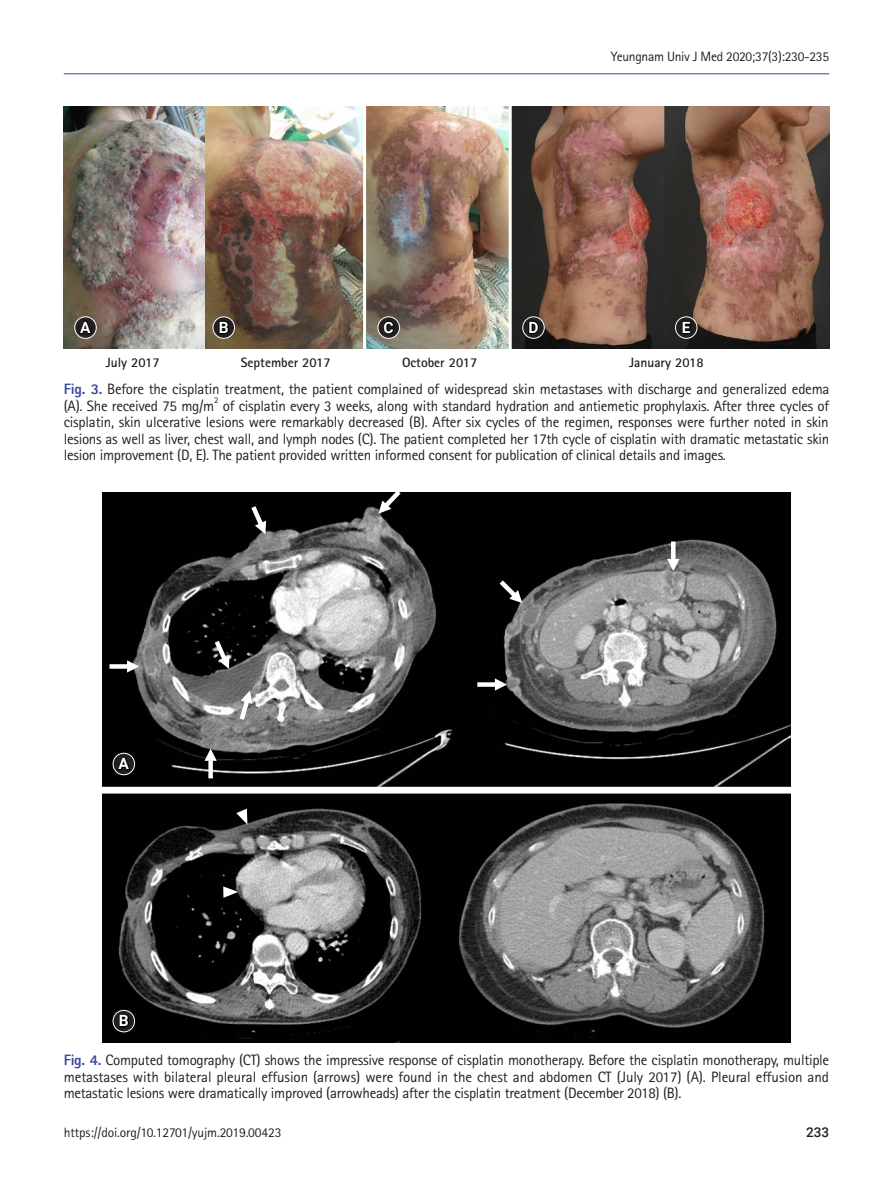
<style>
.page{position:relative;width:893px;height:1191px;background:#fff}
.page>*{position:absolute;margin:0;border:0;box-sizing:border-box;transform-origin:0 0}
.t1{font:700 15.6px "Roboto";color:#fff}
.fig-caption{font:15px/16.5px "Rotis Sans Serif Std";letter-spacing:-.02em;color:#231f20;text-align:justify}
.t2{font:13.5px "Rotis Sans Serif Std";letter-spacing:-.02em;color:#231f20}
.Picture_print{font:700 13.5px "Rotis Sans Serif Std";color:#231f20}
.t3{font:500 13.5px "Roboto";color:#231f20}
.fig-caption-2{font:8.7px "Rotis Sans Serif Std";color:#231f20}
.s1{font-weight:800;color:#3b479d}
</style>
<div class="page">
<img style="left:64px;top:106px;width:765px;height:243px">
<img style="left:102px;top:493px;width:689px;height:549px">
<svg style="left:75px;top:317px;width:21px;height:21px"></svg>
<div style="left:74px;top:316px;width:23px;height:23px;border:1px solid #fff;border-radius:50%"></div>
<svg style="left:77px;top:320px;width:17px;height:15px"></svg>
<svg style="left:213px;top:317px;width:21px;height:21px"></svg>
<div style="left:213px;top:316px;width:22px;height:23px;border:1px solid #fff;border-radius:50%"></div>
<svg style="left:218px;top:319px;width:13px;height:16px"></svg>
<svg style="left:378px;top:317px;width:21px;height:21px"></svg>
<div style="left:378px;top:316px;width:22px;height:23px;border:1px solid #fff;border-radius:50%"></div>
<svg style="left:382px;top:319px;width:14px;height:16px"></svg>
<svg style="left:523px;top:317px;width:21px;height:21px"></svg>
<div style="left:522px;top:316px;width:23px;height:23px;border:1px solid #fff;border-radius:50%"></div>
<svg style="left:527px;top:319px;width:14px;height:16px"></svg>
<svg style="left:675px;top:317px;width:22px;height:21px"></svg>
<div style="left:675px;top:316px;width:22px;height:23px;border:1px solid #fff;border-radius:50%"></div>
<svg style="left:681px;top:320px;width:11px;height:15px"></svg>
<svg style="left:113px;top:753px;width:22px;height:21px"></svg>
<div style="left:113px;top:753px;width:22px;height:22px;border:1px solid #fff;border-radius:50%"></div>
<svg style="left:116px;top:756px;width:16px;height:16px"></svg>
<svg style="left:113px;top:1010px;width:22px;height:22px"></svg>
<div style="left:113px;top:1010px;width:22px;height:22px;border:1px solid #fff;border-radius:50%"></div>
<svg style="left:118px;top:1012px;width:13px;height:16px"></svg>
<svg style="left:236px;top:690px;width:16px;height:34px"></svg>
<svg style="left:205px;top:748px;width:12px;height:13px"></svg>
<div style="left:208px;top:760px;width:5px;height:18px;background:#fff"></div>
<svg style="left:127px;top:660px;width:12px;height:12px"></svg>
<svg style="left:109px;top:664px;width:19px;height:4px"></svg>
<svg style="left:495px;top:678px;width:12px;height:12px"></svg>
<div style="left:477px;top:682px;width:18px;height:5px;background:#fff"></div>
<svg style="left:495px;top:575px;width:27px;height:28px"></svg>
<svg style="left:667px;top:559px;width:12px;height:12px"></svg>
<hr style="left:671px;top:541px;width:4px;height:18px;background:#fff">
<svg style="left:247px;top:501px;width:20px;height:33px"></svg>
<svg style="left:211px;top:636px;width:19px;height:33px"></svg>
<svg style="left:378px;top:492px;width:27px;height:21px"></svg>
<svg style="left:236px;top:808px;width:11px;height:16px"></svg>
<svg style="left:223px;top:886px;width:15px;height:12px"></svg>
<hr style="left:64px;top:73px;width:765px;height:1px;background:#3b479d">
<p class="t2" style="left:611px;top:49px;width:220px">Yeungnam Univ J Med 2020;37(3):230-235</p>
<p class="t1" style="left:80px;top:316px;width:12px">A</p>
<p class="t1" style="left:219px;top:316px;width:11px">B</p>
<p class="t1" style="left:384px;top:316px;width:12px">C</p>
<p class="t1" style="left:528px;top:316px;width:12px">D</p>
<p class="t1" style="left:682px;top:316px;width:10px">E</p>
<p class="Picture_print" style="left:106px;top:354px;width:55px">July 2017</p>
<p class="Picture_print" style="left:241px;top:354px;width:91px">September 2017</p>
<p class="Picture_print" style="left:402px;top:354px;width:77px">October 2017</p>
<p class="Picture_print" style="left:629px;top:354px;width:76px">January 2018</p>
<p class="fig-caption" style="left:64px;top:380px;width:767px"><span class="s1">Fig. 3.</span> Before the cisplatin treatment, the patient complained of widespread skin metastases with discharge and generalized edema (A). She received 75 mg/m</p>
<p class="fig-caption-2" style="left:214px;top:395px;width:6px">2</p>
<p class="fig-caption" style="left:64px;top:397px;width:767px;text-indent:159px">of cisplatin every 3 weeks, along with standard hydration and antiemetic prophylaxis. After three cycles of cisplatin, skin ulcerative lesions were remarkably decreased (B). After six cycles of the regimen, responses were further noted in skin lesions as well as liver, chest wall, and lymph nodes (C). The patient completed her 17th cycle of cisplatin with dramatic metastatic skin lesion improvement (D, E). The patient provided written informed consent for publication of clinical details and images.</p>
<p class="t1" style="left:119px;top:753px;width:12px">A</p>
<p class="t1" style="left:119px;top:1010px;width:11px">B</p>
<p class="fig-caption" style="left:64px;top:1051px;width:767px"><span class="s1">Fig. 4.</span> Computed tomography (CT) shows the impressive response of cisplatin monotherapy. Before the cisplatin monotherapy, multiple metastases with bilateral pleural effusion (arrows) were found in the chest and abdomen CT (July 2017) (A). Pleural effusion and metastatic lesions were dramatically improved (arrowheads) after the cisplatin treatment (December 2018) (B).</p>
<p class="t2" style="left:64px;top:1124px;width:219px">https://doi.org/10.12701/yujm.2019.00423</p>
<p class="t3" style="left:806px;top:1123px;width:25px">233</p>
</div>
